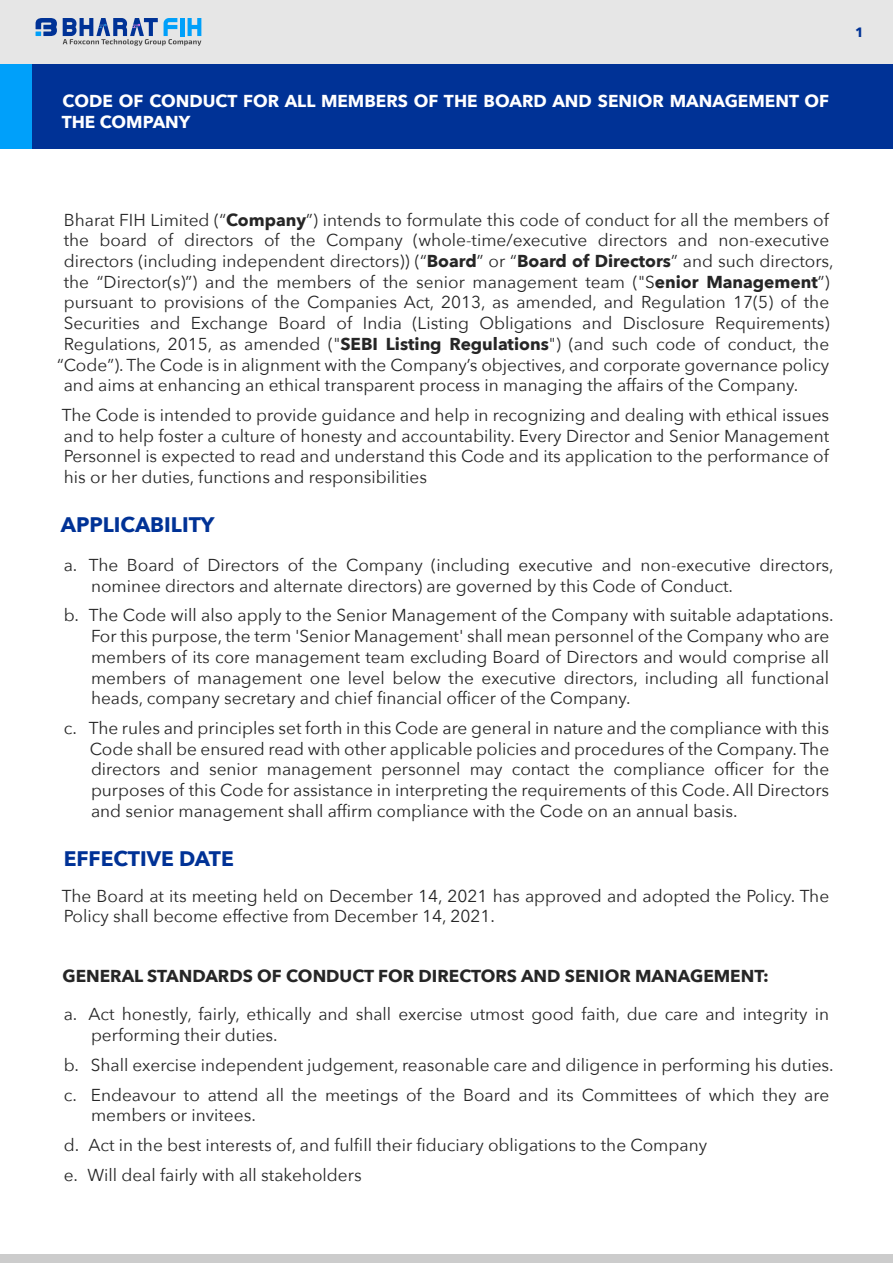
<style>
.page{position:relative;width:893px;height:1263px;background:#fff}
.page>*{position:absolute;margin:0;border:0;box-sizing:border-box;transform-origin:0 0}
.t1{font:700 21px "Avenir Next";color:#003296}
.t2{font:17.25px/20.7px "Avenir Next";color:#262626}
.t3{font:700 17.25px/20.7px "Avenir Next";color:#fff}
.t4{font:700 17.25px "Avenir Next";color:#262626}
.t5{font:700 13.5px "Avenir Next";color:#003296}
.s1{font-weight:700}
</style>
<div class="page">
<div style="left:0;top:0;width:893px;height:64px;background:#e6e6e6"></div>
<div style="left:0;top:1254px;width:893px;height:9px;background:#ccc"></div>
<div style="left:0;top:64px;width:893px;height:85px;background:#003296"></div>
<div style="left:0;top:64px;width:31px;height:85px;background:#00a0fa"></div>
<svg style="left:36px;top:18px;width:21px;height:18px"></svg>
<svg style="left:63px;top:18px;width:138px;height:28px"></svg>
<p class="t3" style="left:62px;top:91px;width:769px">CODE OF CONDUCT FOR ALL MEMBERS OF THE BOARD AND SENIOR MANAGEMENT OF<br>THE COMPANY</p>
<p class="t5" style="left:855px;top:23px;width:10px">1</p>
<p class="t2" style="left:64px;top:210px;width:766px">Bharat FIH Limited (“<span class="s1">Company</span>”) intends to formulate this code of conduct for all the members of</p>
<p class="t2" style="left:64px;top:231px;width:767px">the board of directors of the Company (whole-time/executive directors and non-executive</p>
<p class="t2" style="left:64px;top:251px;width:771px">directors (including independent directors)) (“<span class="s1">Board</span>” or “<span class="s1">Board of Directors</span>” and such directors,</p>
<p class="t2" style="left:64px;top:272px;width:767px">the “Director(s)”) and the members of the senior management team ("S<span class="s1">enior Management</span>”)</p>
<p class="t2" style="left:64px;top:293px;width:767px">pursuant to provisions of the Companies Act, 2013, as amended, and Regulation 17(5) of the</p>
<p class="t2" style="left:64px;top:313px;width:767px">Securities and Exchange Board of India (Listing Obligations and Disclosure Requirements)</p>
<p class="t2" style="left:64px;top:334px;width:767px">Regulations, 2015, as amended ("<span class="s1">SEBI Listing Regulations</span>") (and such code of conduct, the</p>
<p class="t2" style="left:57px;top:355px;width:774px">“Code”). The Code is in alignment with the Company’s objectives, and corporate governance policy</p>
<p class="t2" style="left:64px;top:375px;width:736px">and aims at enhancing an ethical transparent process in managing the affairs of the Company.</p>
<p class="t2" style="left:62px;top:405px;width:769px;text-align:justify">The Code is intended to provide guidance and help in recognizing and dealing with ethical issues and to help foster a culture of honesty and accountability. Every Director and Senior Management Personnel is expected to read and understand this Code and its application to the performance of his or her duties, functions and responsibilities</p>
<p class="t1" style="left:61px;top:511px;width:155px">APPLICABILITY</p>
<p class="t2" style="left:91px;top:555px;width:744px;text-indent:-27px">a. The Board of Directors of the Company (including executive and non-executive directors, nominee directors and alternate directors) are governed by this Code of Conduct.</p>
<p class="t2" style="left:91px;top:606px;width:744px;text-indent:-27px">b. The Code will also apply to the Senior Management of the Company with suitable adaptations.<br>For this purpose, the term 'Senior Management' shall mean personnel of the Company who are members of its core management team excluding Board of Directors and would comprise all members of management one level below the executive directors, including all functional heads, company secretary and chief financial officer of the Company.</p>
<p class="t2" style="left:90px;top:718px;width:741px;text-align:justify;text-indent:-26px">c. The rules and principles set forth in this Code are general in nature and the compliance with this Code shall be ensured read with other applicable policies and procedures of the Company. The directors and senior management personnel may contact the compliance officer for the purposes of this Code for assistance in interpreting the requirements of this Code. All Directors and senior management shall affirm compliance with the Code on an annual basis.</p>
<p class="t1" style="left:64px;top:845px;width:172px">EFFECTIVE DATE</p>
<p class="t2" style="left:62px;top:886px;width:769px">The Board at its meeting held on December 14, 2021 has approved and adopted the Policy. The<br>Policy shall become effective from December 14, 2021.</p>
<p class="t4" style="left:62px;top:964px;width:708px">GENERAL STANDARDS OF CONDUCT FOR DIRECTORS AND SENIOR MANAGEMENT:</p>
<p class="t2" style="left:91px;top:1005px;width:740px;text-indent:-27px">a. Act honestly, fairly, ethically and shall exercise utmost good faith, due care and integrity in performing their duties.</p>
<p class="t2" style="left:64px;top:1050px;width:771px;line-height:29.7px">b. Shall exercise independent judgement, reasonable care and diligence in performing his duties. c. Endeavour to attend all the meetings of the Board and its Committees of which they are</p>
<p class="t2" style="left:64px;top:1101px;width:645px;line-height:29.7px;text-indent:27px">members or invitees.<br>d. Act in the best interests of, and fulfill their fiduciary obligations to the Company e. Will deal fairly with all stakeholders</p>
</div>
